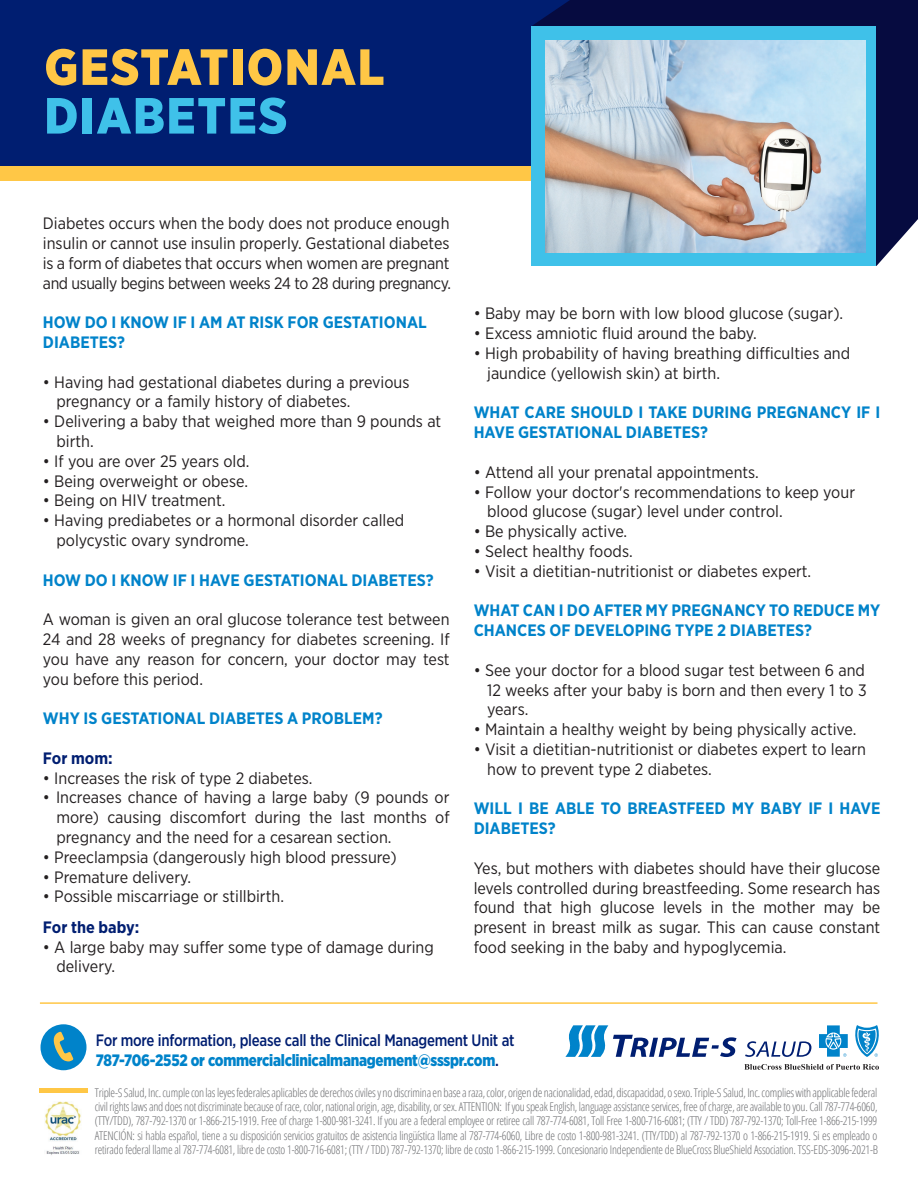
<style>
.page{position:relative;width:918px;height:1188px;background:#fff}
.page>*{position:absolute;margin:0;border:0;box-sizing:border-box;transform-origin:0 0}
.t1{font:900 50.85px/48.8px "Gotham Narrow";letter-spacing:.035em;color:#ffc746}
.t2{font:16.5px/19.8px "Gotham Narrow";color:#231f20}
.t3{font:700 16.5px/19.8px "Gotham Narrow";color:#0083ca}
.t4{font:500 16.5px/19.8px "Gotham Narrow";letter-spacing:-.015em;color:#001e71;scale:.92 1}
.t5{font:700 16.5px "Gotham Narrow";color:#001e71}
.t6{font:300 condensed 12px/14.4px "Open Sans";letter-spacing:-.02em;color:#6c6d70}
.s1{color:#3fc1e9}
.s2{font-weight:900;color:#0083ca}
</style>
<div class="page">
<div style="left:39px;top:1088px;width:49px;height:5px;background:#ffc746"></div>
<hr style="left:40px;top:1002px;width:838px;height:2px;background:#ffc746">
<div style="left:0;top:0;width:918px;height:180px;background:#001e71"></div>
<div style="left:0;top:166px;width:918px;height:15px;background:#ffc746"></div>
<svg style="left:532px;top:0;width:386px;height:266px;background:#11174a"></svg>
<div style="left:531px;top:26px;width:345px;height:240px;background:#3fc1e9"></div>
<img style="left:546px;top:40px;width:319px;height:212px">
<div style="left:40px;top:1024px;width:47px;height:46px;background:#0083ca;border-radius:50%"></div>
<svg style="left:53px;top:1032px;width:21px;height:30px"></svg>
<img style="left:45px;top:1101px;width:36px;height:54px">
<svg style="left:745px;top:1041px;width:66px;height:16px"></svg>
<svg style="left:565px;top:1025px;width:172px;height:32px"></svg>
<svg style="left:819px;top:1025px;width:29px;height:32px"></svg>
<svg style="left:855px;top:1025px;width:24px;height:32px"></svg>
<svg style="left:744px;top:1064px;width:135px;height:6px"></svg>
<h1 class="t1" style="left:44px;top:42px;width:341px">GESTATIONAL<br><span class="s1">DIABETES</span></h1>
<p class="t2" style="left:43px;top:213px;width:410px;text-align:justify">Diabetes occurs when the body does not produce enough insulin or cannot use insulin properly. Gestational diabetes is a form of diabetes that occurs when women are pregnant and usually begins between weeks 24 to 28 during pregnancy.</p>
<h2 class="t3" style="left:43px;top:312px;width:385px">HOW DO I KNOW IF I AM AT RISK FOR GESTATIONAL<br>DIABETES?</h2>
<p class="t2" style="left:56px;top:372px;width:355px;text-indent:-13px">• Having had gestational diabetes during a previous pregnancy or a family history of diabetes.</p>
<p class="t2" style="left:56px;top:411px;width:386px;text-indent:-13px">• Delivering a baby that weighed more than 9 pounds at birth.</p>
<p class="t2" style="left:43px;top:451px;width:208px">• If you are over 25 years old.</p>
<p class="t2" style="left:43px;top:471px;width:207px">• Being overweight or obese.</p>
<p class="t2" style="left:43px;top:490px;width:184px">• Being on HIV treatment.</p>
<p class="t2" style="left:56px;top:510px;width:349px;text-indent:-13px">• Having prediabetes or a hormonal disorder called polycystic ovary syndrome.</p>
<h2 class="t3" style="left:43px;top:570px;width:392px">HOW DO I KNOW IF I HAVE GESTATIONAL DIABETES?</h2>
<p class="t2" style="left:43px;top:609px;width:408px;text-align:justify">A woman is given an oral glucose tolerance test between 24 and 28 weeks of pregnancy for diabetes screening. If you have any reason for concern, your doctor may test you before this period.</p>
<h2 class="t3" style="left:43px;top:708px;width:341px">WHY IS GESTATIONAL DIABETES A PROBLEM?</h2>
<h3 class="t5" style="left:43px;top:747px;width:71px">For mom:</h3>
<p class="t2" style="left:43px;top:768px;width:271px">• Increases the risk of type 2 diabetes.</p>
<p class="t2" style="left:56px;top:787px;width:395px;text-align:justify;text-indent:-13px">• Increases chance of having a large baby (9 pounds or more) causing discomfort during the last months of pregnancy and the need for a cesarean section.</p>
<p class="t2" style="left:43px;top:847px;width:355px">• Preeclampsia (dangerously high blood pressure)</p>
<p class="t2" style="left:43px;top:867px;width:150px">• Premature delivery.</p>
<p class="t2" style="left:43px;top:886px;width:243px">• Possible miscarriage or stillbirth.</p>
<h3 class="t5" style="left:43px;top:916px;width:98px">For the baby:</h3>
<p class="t2" style="left:56px;top:936px;width:379px;text-indent:-13px">• A large baby may suffer some type of damage during delivery.</p>
<p class="t2" style="left:474px;top:303px;width:371px">• Baby may be born with low blood glucose (sugar).</p>
<p class="t2" style="left:474px;top:323px;width:285px">• Excess amniotic fluid around the baby.</p>
<p class="t2" style="left:487px;top:343px;width:365px;text-indent:-13px">• High probability of having breathing difficulties and jaundice (yellowish skin) at birth.</p>
<h2 class="t3" style="left:474px;top:403px;width:408px">WHAT CARE SHOULD I TAKE DURING PREGNANCY IF I<br>HAVE GESTATIONAL DIABETES?</h2>
<p class="t2" style="left:474px;top:462px;width:287px">• Attend all your prenatal appointments.</p>
<p class="t2" style="left:487px;top:482px;width:369px;text-indent:-13px">• Follow your doctor's recommendations to keep your blood glucose (sugar) level under control.</p>
<p class="t2" style="left:474px;top:521px;width:155px">• Be physically active.</p>
<p class="t2" style="left:474px;top:541px;width:161px">• Select healthy foods.</p>
<p class="t2" style="left:474px;top:561px;width:339px">• Visit a dietitian-nutritionist or diabetes expert.</p>
<h2 class="t3" style="left:474px;top:601px;width:408px">WHAT CAN I DO AFTER MY PREGNANCY TO REDUCE MY<br>CHANCES OF DEVELOPING TYPE 2 DIABETES?</h2>
<p class="t2" style="left:487px;top:660px;width:381px;text-align:justify;text-indent:-13px">• See your doctor for a blood sugar test between 6 and 12 weeks after your baby is born and then every 1 to 3 years.</p>
<p class="t2" style="left:474px;top:719px;width:384px">• Maintain a healthy weight by being physically active.</p>
<p class="t2" style="left:487px;top:739px;width:380px;text-indent:-13px">• Visit a dietitian-nutritionist or diabetes expert to learn how to prevent type 2 diabetes.</p>
<h2 class="t3" style="left:474px;top:799px;width:408px">WILL I BE ABLE TO BREASTFEED MY BABY IF I HAVE<br>DIABETES?</h2>
<p class="t2" style="left:474px;top:858px;width:408px;text-align:justify">Yes, but mothers with diabetes should have their glucose levels controlled during breastfeeding. Some research has found that high glucose levels in the mother may be present in breast milk as sugar. This can cause constant food seeking in the baby and hypoglycemia.</p>
<p class="t4" style="left:96px;top:1030px;width:457px">For more information, please call the Clinical Management Unit at<br><span class="s2">787-706-2552 or commercialclinicalmanagement@ssspr.com</span>.</p>
<p class="t6" style="left:95px;top:1085px;width:784px">Triple-S Salud, Inc. cumple con las leyes federales aplicables de derechos civiles y no discrimina en base a raza, color, origen de nacionalidad, edad, discapacidad, o sexo.Triple-S Salud, Inc. complies with applicable federal</p>
<p class="t6" style="left:95px;top:1099px;width:784px">civil rights laws and does not discriminate because of race, color, national origin, age, disability, or sex.ATTENTION: If you speak English, language assistance services, free of charge, are available to you. Call 787-774-6060,</p>
<p class="t6" style="left:95px;top:1114px;width:784px">(TTY/TDD), 787-792-1370 or 1-866-215-1919. Free of charge 1-800-981-3241. If you are a federal employee or retiree call 787-774-6081, Toll Free 1-800-716-6081; (TTY / TDD) 787-792-1370; Toll-Free 1-866-215-1999</p>
<p class="t6" style="left:95px;top:1128px;width:785px">ATENCIÓN: si habla español, tiene a su disposición servicios gratuitos de asistencia lingüística llame al 787-774-6060, Libre de costo 1-800-981-3241. (TTY/TDD) al 787-792-1370 o 1-866-215-1919. Si es empleado o retirado federal llame al 787-774-6081, libre de costo 1-800-716-6081; (TTY / TDD) 787-792-1370; libre de costo 1-866-215-1999. Concesionario Independiente de BlueCross BlueShield Association. TSS-EDS-3096-2021-B</p>
</div>
